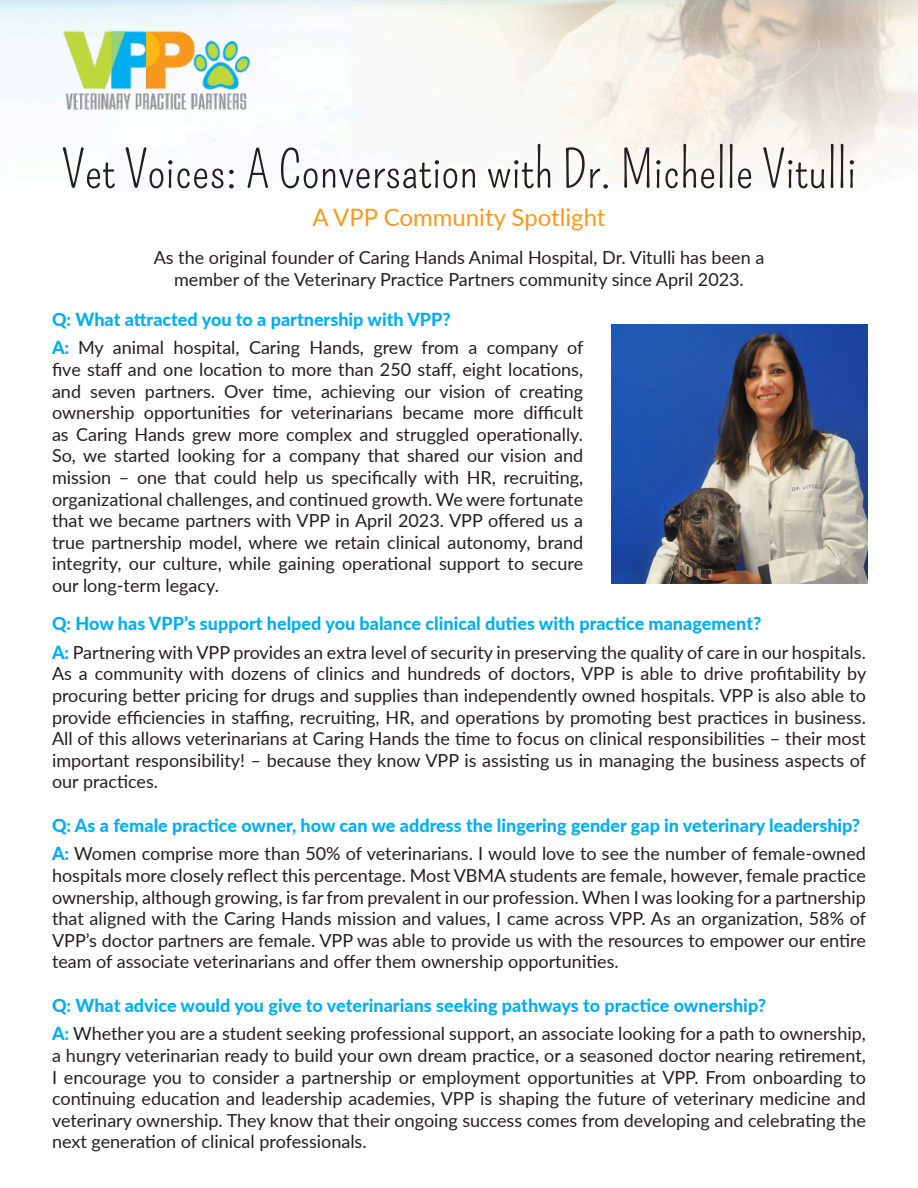
<style>
.page{position:relative;width:918px;height:1188px;background:#fff}
.page>*{position:absolute;margin:0;border:0;box-sizing:border-box;transform-origin:0 0}
.t1{font:51px "Pompiere";color:#231f20}
.t2{font:24px "Lato";color:#f8981d}
.t3{font:18px/21.6px "Lato";color:#231f20;text-align:justify}
.t4{font:800 18px "Lato";color:#00aeef}
.s1{font-weight:800;color:#00aeef}
</style>
<div class="page">
<img style="left:0;top:0;width:918px;height:188px">
<img style="left:611px;top:324px;width:257px;height:259px">
<img style="left:52px;top:27px;width:209px;height:86px">
<p class="t1" style="left:62px;top:140px;width:796px">Vet Voices: A Conversation with Dr. Michelle Vitulli</p>
<p class="t2" style="left:312px;top:200px;width:295px">A VPP Community Spotlight</p>
<p class="t3" style="left:154px;top:246px;width:612px">As the original founder of Caring Hands Animal Hospital, Dr. Vitulli has been a</p>
<p class="t3" style="left:174px;top:268px;width:571px">member of the Veterinary Practice Partners community since April 2023.</p>
<p class="t4" style="left:52px;top:306px;width:400px">Q: What attracted you to a partnership with VPP?</p>
<p class="t3" style="left:52px;top:336px;width:533px"><span class="s1">A:</span> My animal hospital, Caring Hands, grew from a company of five staff and one location to more than 250 staff, eight locations, and seven partners. Over time, achieving our vision of creating ownership opportunities for veterinarians became more difficult as Caring Hands grew more complex and struggled operationally.<br>So, we started looking for a company that shared our vision and mission – one that could help us specifically with HR, recruiting, organizational challenges, and continued growth. We were fortunate that we became partners with VPP in April 2023. VPP offered us a true partnership model, where we retain clinical autonomy, brand integrity, our culture, while gaining operational support to secure our long-term legacy.</p>
<p class="t4" style="left:52px;top:610px;width:711px">Q: How has VPP’s support helped you balance clinical duties with practice management?</p>
<p class="t3" style="left:52px;top:641px;width:815px"><span class="s1">A:</span> Partnering with VPP provides an extra level of security in preserving the quality of care in our hospitals.</p>
<p class="t3" style="left:52px;top:662px;width:816px">As a community with dozens of clinics and hundreds of doctors, VPP is able to drive profitability by procuring better pricing for drugs and supplies than independently owned hospitals. VPP is also able to provide efficiencies in staffing, recruiting, HR, and operations by promoting best practices in business.<br>All of this allows veterinarians at Caring Hands the time to focus on clinical responsibilities – their most important responsibility! – because they know VPP is assisting us in managing the business aspects of our practices.</p>
<p class="t4" style="left:52px;top:812px;width:810px">Q: As a female practice owner, how can we address the lingering gender gap in veterinary leadership?</p>
<p class="t3" style="left:52px;top:842px;width:816px"><span class="s1">A:</span> Women comprise more than 50% of veterinarians. I would love to see the number of female-owned hospitals more closely reflect this percentage. Most VBMA students are female, however, female practice ownership, although growing, is far from prevalent in our profession. When I was looking for a partnership that aligned with the Caring Hands mission and values, I came across VPP. As an organization, 58% of VPP’s doctor partners are female. VPP was able to provide us with the resources to empower our entire team of associate veterinarians and offer them ownership opportunities.</p>
<p class="t4" style="left:52px;top:992px;width:716px">Q: What advice would you give to veterinarians seeking pathways to practice ownership?</p>
<p class="t3" style="left:52px;top:1022px;width:815px"><span class="s1">A:</span> Whether you are a student seeking professional support, an associate looking for a path to ownership, a hungry veterinarian ready to build your own dream practice, or a seasoned doctor nearing retirement, I encourage you to consider a partnership or employment opportunities at VPP. From onboarding to continuing education and leadership academies, VPP is shaping the future of veterinary medicine and veterinary ownership. They know that their ongoing success comes from developing and celebrating the next generation of clinical professionals.</p>
</div>
